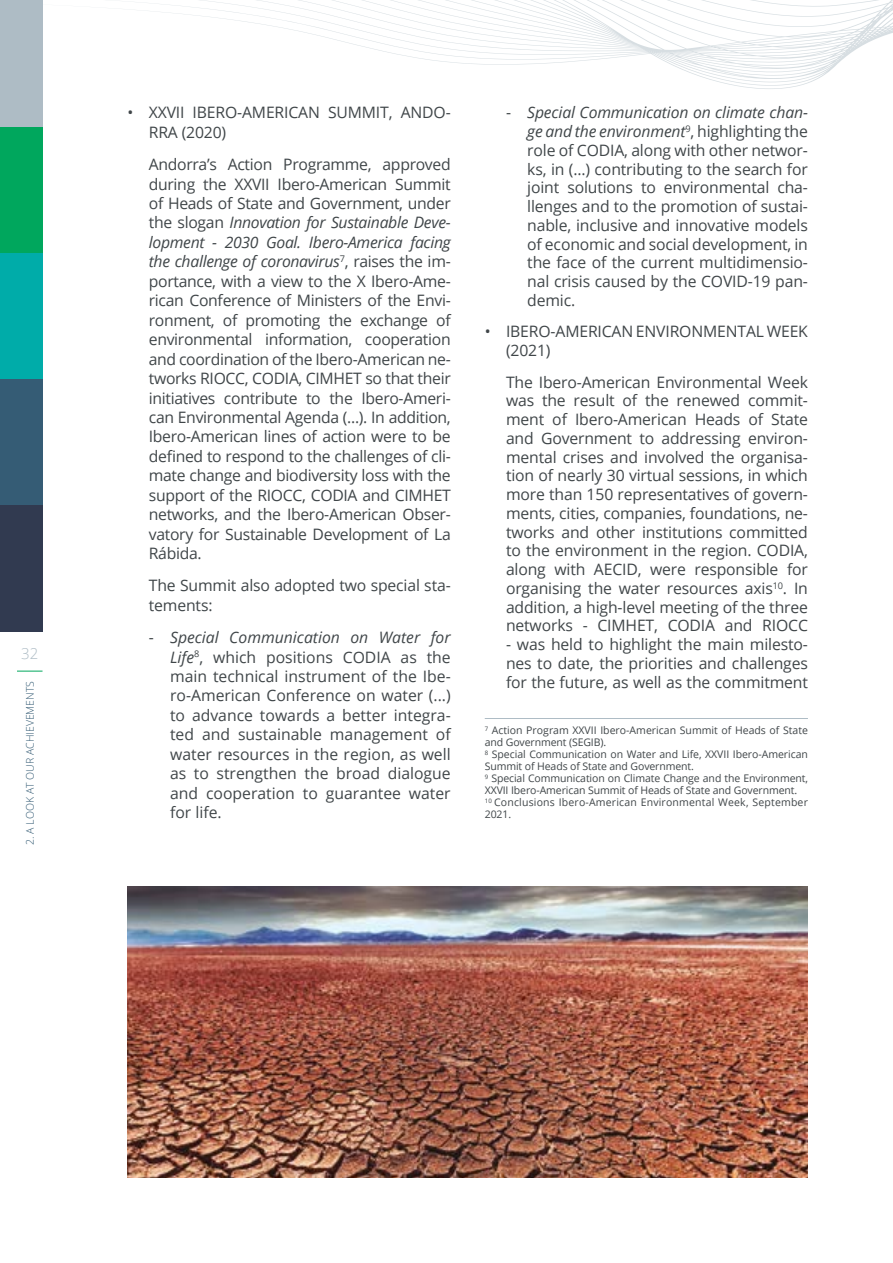
<style>
.page{position:relative;width:893px;height:1263px;background:#fff}
.page>*{position:absolute;margin:0;border:0;box-sizing:border-box;transform-origin:0 0}
.t1{font:15.75px/19.5px "Open Sans";letter-spacing:-.01em;color:#404649;text-align:justify}
.t2{font:300 15px "Open Sans";color:#aebcc5}
.t3{font:10.5px/12px "Open Sans";letter-spacing:-.01em;color:#404649}
.t4{font:10.5px/12px "Open Sans";letter-spacing:.015em;color:#404649}
.t5{font:300 10.5px "Open Sans";color:#355c75}
.s1{font-style:italic}
</style>
<div class="page">
<svg style="left:161px;top:0;width:732px;height:89px"></svg>
<div style="left:0;top:0;width:43px;height:631px;background:#313a50"></div>
<div style="left:0;top:0;width:43px;height:505px;background:#355c75"></div>
<div style="left:0;top:0;width:43px;height:379px;background:#00aca9"></div>
<div style="left:0;top:0;width:43px;height:253px;background:#00a75d"></div>
<div style="left:0;top:0;width:43px;height:126px;background:#aebcc5"></div>
<svg style="left:17px;top:671px;width:26px;height:1px"></svg>
<img style="left:128px;top:887px;width:680px;height:291px">
<hr style="left:485px;top:718px;width:323px;height:1px;background:#aebcc5">
<p class="t2" style="left:21px;top:643px;width:19px">32</p>
<p class="t5" style="left:23px;top:845px;width:165px;rotate:-90deg">2. A LOOK AT OUR ACHIEVEMENTS</p>
<p class="t1" style="left:149px;top:102px;width:303px;text-indent:-21px">• XXVII IBERO-AMERICAN SUMMIT, ANDO-<br>RRA (2020)</p>
<p class="t1" style="left:149px;top:154px;width:303px">Andorra’s Action Programme, approved during the XXVII Ibero-American Summit of Heads of State and Government, under the slogan <span class="s1">Innovation for Sustainable Deve&shy;lopment - 2030 Goal. Ibero-America facing the challenge of coronavirus</span><sup>7</sup>, raises the im&shy;portance, with a view to the X Ibero-Ame&shy;rican Conference of Ministers of the Envi&shy;ronment, of promoting the exchange of environmental information, cooperation and coordination of the Ibero-American ne&shy;tworks RIOCC, CODIA, CIMHET so that their initiatives contribute to the Ibero-Ameri&shy;can Environmental Agenda (...). In addition, Ibero-American lines of action were to be defined to respond to the challenges of cli&shy;mate change and biodiversity loss with the support of the RIOCC, CODIA and CIMHET networks, and the Ibero-American Obser&shy;vatory for Sustainable Development of La Rábida.</p>
<p class="t1" style="left:149px;top:575px;width:303px">The Summit also adopted two special sta&shy;tements:</p>
<p class="t1" style="left:170px;top:627px;width:282px;text-indent:-21px">- <span class="s1">Special Communication on Water for Life</span><sup>8</sup>, which positions CODIA as the main technical instrument of the Ibe&shy;ro-American Conference on water (...) to advance towards a better integra&shy;ted and sustainable management of water resources in the region, as well as to strengthen the broad dialogue and cooperation to guarantee water for life.</p>
<p class="t1" style="left:527px;top:103px;width:282px;line-height:18.8px;text-indent:-21px">- <span class="s1">Special Communication on climate chan&shy;ge and the environment</span><sup>9</sup>, highlighting the role of CODIA, along with other networ&shy;ks, in (...) contributing to the search for joint solutions to environmental cha&shy;llenges and to the promotion of sustai&shy;nable, inclusive and innovative models of economic and social development, in the face of the current multidimensio&shy;nal crisis caused by the COVID-19 pan&shy;demic.</p>
<p class="t1" style="left:506px;top:322px;width:303px;line-height:18.8px;text-indent:-21px">• IBERO-AMERICAN ENVIRONMENTAL WEEK (2021)</p>
<p class="t1" style="left:506px;top:372px;width:303px;line-height:18.8px">The Ibero-American Environmental Week was the result of the renewed commit&shy;ment of Ibero-American Heads of State and Government to addressing environ&shy;mental crises and involved the organisa&shy;tion of nearly 30 virtual sessions, in which more than 150 representatives of govern&shy;ments, cities, companies, foundations, ne&shy;tworks and other institutions committed to the environment in the region. CODIA, along with AECID, were responsible for organising the water resources axis<sup>10</sup>. In addition, a high-level meeting of the three networks - CIMHET, CODIA and RIOCC</p>
<p class="t1" style="left:506px;top:635px;width:303px;line-height:18.8px">- was held to highlight the main milesto&shy;nes to date, the priorities and challenges for the future, as well as the commitment</p>
<p class="t3" style="left:485px;top:724px;width:325px"><sup>7</sup> Action Program XXVII Ibero-American Summit of Heads of State and Government (SEGIB).</p>
<p class="t3" style="left:485px;top:748px;width:325px"><sup>8</sup> Special Communication on Water and Life, XXVII Ibero-American<br>Summit of Heads of State and Government.</p>
<p class="t3" style="left:485px;top:772px;width:325px"><sup>9</sup> Special Communication on Climate Change and the Environment,<br>XXVII Ibero-American Summit of Heads of State and Government.</p>
<p class="t4" style="left:485px;top:796px;width:325px"><sup>10</sup> Conclusions Ibero-American Environmental Week, September<br>2021.</p>
</div>
